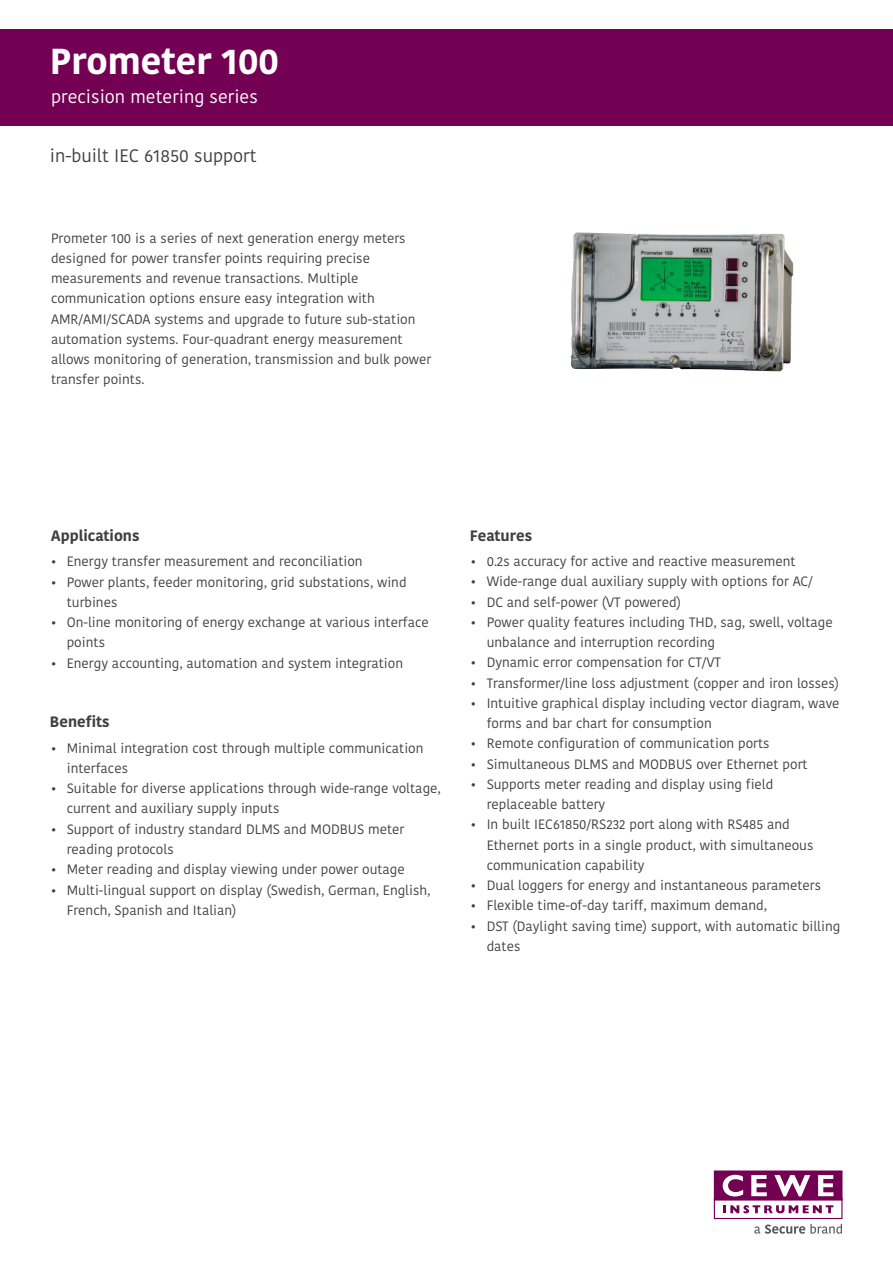
<style>
.page{position:relative;width:893px;height:1263px;background:#fff}
.page>*{position:absolute;margin:0;border:0;box-sizing:border-box;transform-origin:0 0}
.t1{font:700 36px "Kohinoor Devanagari";color:#fff}
.t2{font:18px "Kohinoor Devanagari";color:#fff}
.t3{font:18px "Kohinoor Devanagari";color:#404041}
.t4{font:700 15px "Kohinoor Devanagari";color:#404041}
.t5{font:13.5px/20.2px "Kohinoor Devanagari";color:#404041}
</style>
<div class="page">
<div style="left:0;top:30px;width:893px;height:96px;background:#740054"></div>
<img style="left:570px;top:232px;width:224px;height:140px">
<div style="left:714px;top:1198px;width:128px;height:21px;border:1px solid #740054"></div>
<div style="left:714px;top:1171px;width:128px;height:29px;background:#740054"></div>
<div style="left:714px;top:1170px;width:128px;height:30px;border:1px solid #740054"></div>
<svg style="left:723px;top:1175px;width:20px;height:21px"></svg>
<svg style="left:751px;top:1175px;width:16px;height:21px"></svg>
<svg style="left:774px;top:1175px;width:36px;height:21px"></svg>
<svg style="left:818px;top:1175px;width:15px;height:21px"></svg>
<svg style="left:723px;top:1205px;width:110px;height:8px"></svg>
<svg style="left:754px;top:1224px;width:88px;height:10px"></svg>
<h1 class="t1" style="left:50px;top:37px;width:231px">Prometer 100</h1>
<h2 class="t2" style="left:51px;top:84px;width:208px">precision metering series</h2>
<h2 class="t3" style="left:50px;top:143px;width:208px">in-built IEC 61850 support</h2>
<p class="t5" style="left:51px;top:228px;width:382px">Prometer 100 is a series of next generation energy meters designed for power transfer points requiring precise measurements and revenue transactions. Multiple communication options ensure easy integration with AMR/AMI/SCADA systems and upgrade to future sub-station automation systems. Four-quadrant energy measurement allows monitoring of generation, transmission and bulk power transfer points.</p>
<p class="t4" style="left:51px;top:525px;width:90px">Applications</p>
<p class="t5" style="left:67px;top:551px;width:364px">Energy transfer measurement and reconciliation<br>Power plants, feeder monitoring, grid substations, wind turbines<br>On-line monitoring of energy exchange at various interface points<br>Energy accounting, automation and system integration</p>
<p class="t4" style="left:50px;top:711px;width:61px">Benefits</p>
<p class="t5" style="left:67px;top:738px;width:375px">Minimal integration cost through multiple communication interfaces<br>Suitable for diverse applications through wide-range voltage, current and auxiliary supply inputs<br>Support of industry standard DLMS and MODBUS meter reading protocols<br>Meter reading and display viewing under power outage Multi-lingual support on display (Swedish, German, English, French, Spanish and Italian)</p>
<p class="t4" style="left:470px;top:525px;width:64px">Features</p>
<p class="t5" style="left:487px;top:551px;width:355px">0.2s accuracy for active and reactive measurement Wide-range dual auxiliary supply with options for AC/<br>DC and self-power (VT powered)<br>Power quality features including THD, sag, swell, voltage unbalance and interruption recording<br>Dynamic error compensation for CT/VT<br>Transformer/line loss adjustment (copper and iron losses)<br>Intuitive graphical display including vector diagram, wave forms and bar chart for consumption<br>Remote configuration of communication ports Simultaneous DLMS and MODBUS over Ethernet port Supports meter reading and display using field replaceable battery<br>In built IEC61850/RS232 port along with RS485 and Ethernet ports in a single product, with simultaneous communication capability<br>Dual loggers for energy and instantaneous parameters Flexible time-of-day tariff, maximum demand,<br>DST (Daylight saving time) support, with automatic billing dates</p>
</div>
